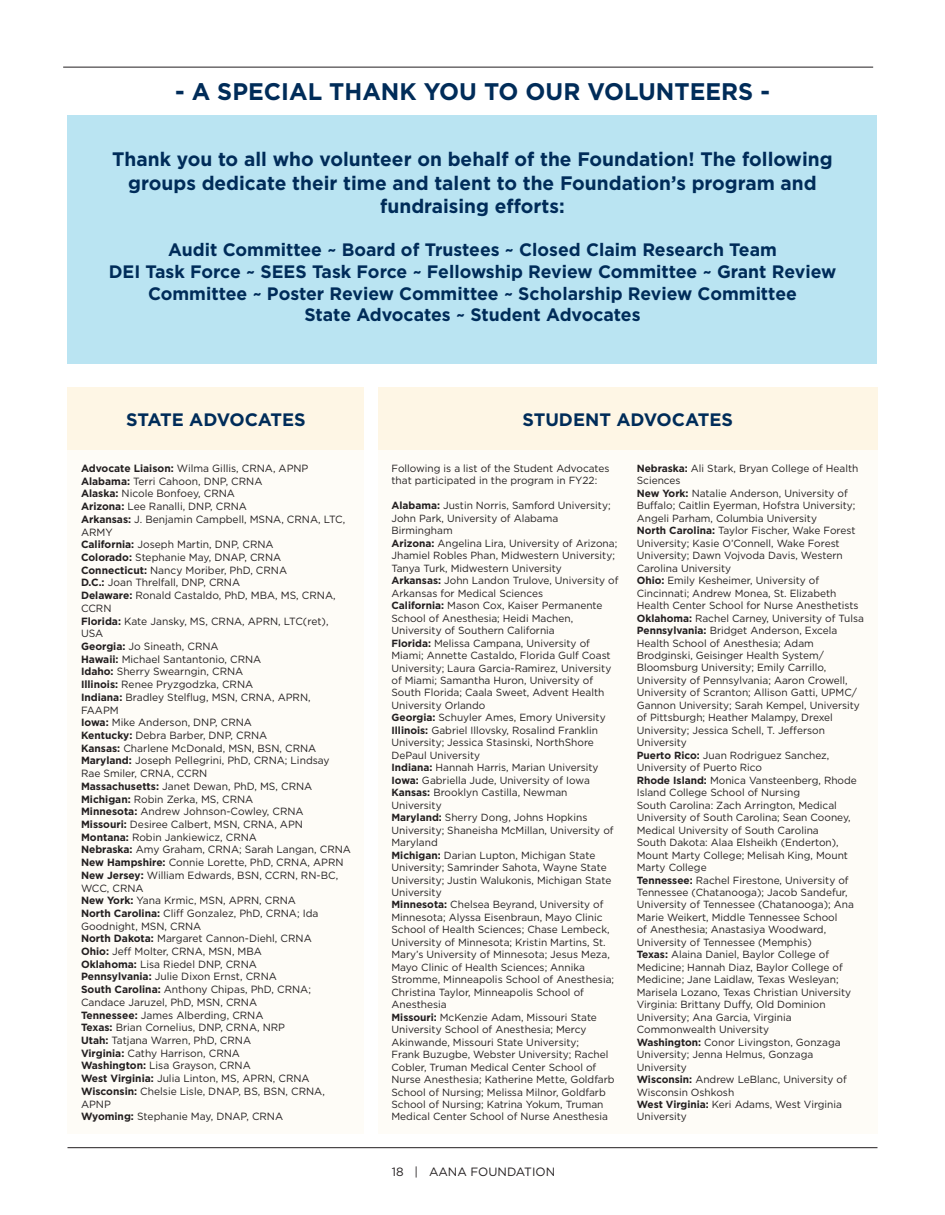
<style>
.page{position:relative;width:945px;height:1215px;background:#fff}
.page>*{position:absolute;margin:0;border:0;box-sizing:border-box;transform-origin:0 0}
.t1{font:700 24px "Gotham";color:#002c59}
.t2{font:700 19.5px/23.4px "Gotham";color:#002c59;text-align:center}
.t3{font:700 18px/21.6px "Gotham";color:#002c59;text-align:center}
.t4{font:12px "Gotham";color:#231f20}
.t5{font:10.5px/12.8px "Gotham";color:#231f20}
.t6{font:10.35px/12.5px "Gotham";color:#231f20}
.s1{font-weight:700}
</style>
<div class="page">
<hr style="left:68px;top:1147px;width:810px;height:1px;background:#231f20">
<hr style="left:63px;top:67px;width:810px;height:1px;background:#231f20">
<div style="left:68px;top:387px;width:296px;height:63px;background:#fef6e5"></div>
<div style="left:378px;top:387px;width:500px;height:63px;background:#fef6e5"></div>
<div style="left:68px;top:450px;width:296px;height:684px;background:#fefcf7"></div>
<div style="left:378px;top:450px;width:500px;height:684px;background:#fefcf7"></div>
<div style="left:68px;top:115px;width:810px;height:248px;background:#bae4f2"></div>
<h1 class="t1" style="left:175px;top:76px;width:596px">- A SPECIAL THANK YOU TO OUR VOLUNTEERS -</h1>
<h2 class="t2" style="left:112px;top:148px;width:722px">Thank you to all who volunteer on behalf of the Foundation! The following groups dedicate their time and talent to the Foundation’s program and fundraising efforts:</h2>
<p class="t3" style="left:109px;top:239px;width:729px">Audit Committee ~ Board of Trustees ~ Closed Claim Research Team<br>DEI Task Force ~ SEES Task Force ~ Fellowship Review Committee ~ Grant Review Committee ~ Poster Review Committee ~ Scholarship Review Committee<br>State Advocates ~ Student Advocates</p>
<h3 class="t3" style="left:126px;top:409px;width:181px">STATE ADVOCATES</h3>
<h3 class="t3" style="left:522px;top:409px;width:212px">STUDENT ADVOCATES</h3>
<p class="t5" style="left:81px;top:462px;width:272px"><span class="s1">Advocate Liaison:</span> Wilma Gillis, CRNA, APNP <span class="s1">Alabama:</span> Terri Cahoon, DNP, CRNA<br><span class="s1">Alaska:</span> Nicole Bonfoey, CRNA<br><span class="s1">Arizona:</span> Lee Ranalli, DNP, CRNA<br><span class="s1">Arkansas:</span> J. Benjamin Campbell, MSNA, CRNA, LTC, ARMY<br><span class="s1">California:</span> Joseph Martin, DNP, CRNA<br><span class="s1">Colorado:</span> Stephanie May, DNAP, CRNA<br><span class="s1">Connecticut:</span> Nancy Moriber, PhD, CRNA<br><span class="s1">D.C.:</span> Joan Threlfall, DNP, CRNA<br><span class="s1">Delaware:</span> Ronald Castaldo, PhD, MBA, MS, CRNA, CCRN<br><span class="s1">Florida:</span> Kate Jansky, MS, CRNA, APRN, LTC(ret), USA<br><span class="s1">Georgia:</span> Jo Sineath, CRNA<br><span class="s1">Hawaii:</span> Michael Santantonio, CRNA<br><span class="s1">Idaho:</span> Sherry Swearngin, CRNA<br><span class="s1">Illinois:</span> Renee Pryzgodzka, CRNA<br><span class="s1">Indiana:</span> Bradley Stelflug, MSN, CRNA, APRN, FAAPM<br><span class="s1">Iowa:</span> Mike Anderson, DNP, CRNA<br><span class="s1">Kentucky:</span> Debra Barber, DNP, CRNA<br><span class="s1">Kansas:</span> Charlene McDonald, MSN, BSN, CRNA <span class="s1">Maryland:</span> Joseph Pellegrini, PhD, CRNA; Lindsay Rae Smiler, CRNA, CCRN<br><span class="s1">Massachusetts:</span> Janet Dewan, PhD, MS, CRNA <span class="s1">Michigan:</span> Robin Zerka, MS, CRNA<br><span class="s1">Minnesota:</span> Andrew Johnson-Cowley, CRNA <span class="s1">Missouri:</span> Desiree Calbert, MSN, CRNA, APN <span class="s1">Montana:</span> Robin Jankiewicz, CRNA<br><span class="s1">Nebraska:</span> Amy Graham, CRNA; Sarah Langan, CRNA <span class="s1">New Hampshire:</span> Connie Lorette, PhD, CRNA, APRN <span class="s1">New Jersey:</span> William Edwards, BSN, CCRN, RN-BC, WCC, CRNA<br><span class="s1">New York:</span> Yana Krmic, MSN, APRN, CRNA<br><span class="s1">North Carolina:</span> Cliff Gonzalez, PhD, CRNA; Ida Goodnight, MSN, CRNA<br><span class="s1">North Dakota:</span> Margaret Cannon-Diehl, CRNA<br><span class="s1">Ohio:</span> Jeff Molter, CRNA, MSN, MBA<br><span class="s1">Oklahoma:</span> Lisa Riedel DNP, CRNA<br><span class="s1">Pennsylvania:</span> Julie Dixon Ernst, CRNA<br><span class="s1">South Carolina:</span> Anthony Chipas, PhD, CRNA; Candace Jaruzel, PhD, MSN, CRNA<br><span class="s1">Tennessee:</span> James Alberding, CRNA<br><span class="s1">Texas:</span> Brian Cornelius, DNP, CRNA, NRP<br><span class="s1">Utah:</span> Tatjana Warren, PhD, CRNA<br><span class="s1">Virginia:</span> Cathy Harrison, CRNA<br><span class="s1">Washington:</span> Lisa Grayson, CRNA<br><span class="s1">West Virginia:</span> Julia Linton, MS, APRN, CRNA <span class="s1">Wisconsin:</span> Chelsie Lisle, DNAP, BS, BSN, CRNA, APNP<br><span class="s1">Wyoming:</span> Stephanie May, DNAP, CRNA</p>
<p class="t6" style="left:392px;top:462px;width:220px">Following is a list of the Student Advocates that participated in the program in FY22:</p>
<p class="t6" style="left:637px;top:462px;width:229px"><span class="s1">Nebraska:</span> Ali Stark, Bryan College of Health Sciences<br><span class="s1">New York:</span> Natalie Anderson, University of Buffalo; Caitlin Eyerman, Hofstra University; Angeli Parham, Columbia University<br><span class="s1">North Carolina:</span> Taylor Fischer, Wake Forest University; Kasie O’Connell, Wake Forest University; Dawn Vojvoda Davis, Western Carolina University<br><span class="s1">Ohio:</span> Emily Kesheimer, University of Cincinnati; Andrew Monea, St. Elizabeth Health Center School for Nurse Anesthetists <span class="s1">Oklahoma:</span> Rachel Carney, University of Tulsa <span class="s1">Pennsylvania:</span> Bridget Anderson, Excela Health School of Anesthesia; Adam Brodginski, Geisinger Health System/ Bloomsburg University; Emily Carrillo, University of Pennsylvania; Aaron Crowell, University of Scranton; Allison Gatti, UPMC/ Gannon University; Sarah Kempel, University of Pittsburgh; Heather Malampy, Drexel University; Jessica Schell, T. Jefferson University<br><span class="s1">Puerto Rico:</span> Juan Rodriguez Sanchez, University of Puerto Rico<br><span class="s1">Rhode Island:</span> Monica Vansteenberg, Rhode Island College School of Nursing<br>South Carolina: Zach Arrington, Medical University of South Carolina; Sean Cooney, Medical University of South Carolina<br>South Dakota: Alaa Elsheikh (Enderton), Mount Marty College; Melisah King, Mount Marty College<br><span class="s1">Tennessee:</span> Rachel Firestone, University of Tennessee (Chatanooga); Jacob Sandefur, University of Tennessee (Chatanooga); Ana Marie Weikert, Middle Tennessee School<br>of Anesthesia; Anastasiya Woodward, University of Tennessee (Memphis)<br><span class="s1">Texas:</span> Alaina Daniel, Baylor College of Medicine; Hannah Diaz, Baylor College of Medicine; Jane Laidlaw, Texas Wesleyan; Marisela Lozano, Texas Christian University Virginia: Brittany Duffy, Old Dominion University; Ana Garcia, Virginia Commonwealth University<br><span class="s1">Washington:</span> Conor Livingston, Gonzaga University; Jenna Helmus, Gonzaga University<br><span class="s1">Wisconsin:</span> Andrew LeBlanc, University of Wisconsin Oshkosh<br><span class="s1">West Virginia:</span> Keri Adams, West Virginia University</p>
<p class="t6" style="left:392px;top:499px;width:228px"><span class="s1">Alabama:</span> Justin Norris, Samford University; John Park, University of Alabama Birmingham<br><span class="s1">Arizona:</span> Angelina Lira, University of Arizona; Jhamiel Robles Phan, Midwestern University; Tanya Turk, Midwestern University<br><span class="s1">Arkansas:</span> John Landon Trulove, University of Arkansas for Medical Sciences<br><span class="s1">California:</span> Mason Cox, Kaiser Permanente School of Anesthesia; Heidi Machen, University of Southern California<br><span class="s1">Florida:</span> Melissa Campana, University of Miami; Annette Castaldo, Florida Gulf Coast University; Laura Garcia-Ramirez, University of Miami; Samantha Huron, University of South Florida; Caala Sweet, Advent Health University Orlando<br><span class="s1">Georgia:</span> Schuyler Ames, Emory University <span class="s1">Illinois:</span> Gabriel Illovsky, Rosalind Franklin University; Jessica Stasinski, NorthShore DePaul University<br><span class="s1">Indiana:</span> Hannah Harris, Marian University <span class="s1">Iowa:</span> Gabriella Jude, University of Iowa <span class="s1">Kansas:</span> Brooklyn Castilla, Newman University<br><span class="s1">Maryland:</span> Sherry Dong, Johns Hopkins University; Shaneisha McMillan, University of Maryland<br><span class="s1">Michigan:</span> Darian Lupton, Michigan State University; Samrinder Sahota, Wayne State University; Justin Walukonis, Michigan State University<br><span class="s1">Minnesota:</span> Chelsea Beyrand, University of Minnesota; Alyssa Eisenbraun, Mayo Clinic School of Health Sciences; Chase Lembeck, University of Minnesota; Kristin Martins, St.<br>Mary’s University of Minnesota; Jesus Meza, Mayo Clinic of Health Sciences; Annika Stromme, Minneapolis School of Anesthesia; Christina Taylor, Minneapolis School of Anesthesia<br><span class="s1">Missouri:</span> McKenzie Adam, Missouri State University School of Anesthesia; Mercy Akinwande, Missouri State University;<br>Frank Buzugbe, Webster University; Rachel Cobler, Truman Medical Center School of Nurse Anesthesia; Katherine Mette, Goldfarb School of Nursing; Melissa Milnor, Goldfarb School of Nursing; Katrina Yokum, Truman Medical Center School of Nurse Anesthesia</p>
<p class="t4" style="left:392px;top:1164px;width:165px">18 | AANA FOUNDATION</p>
</div>
